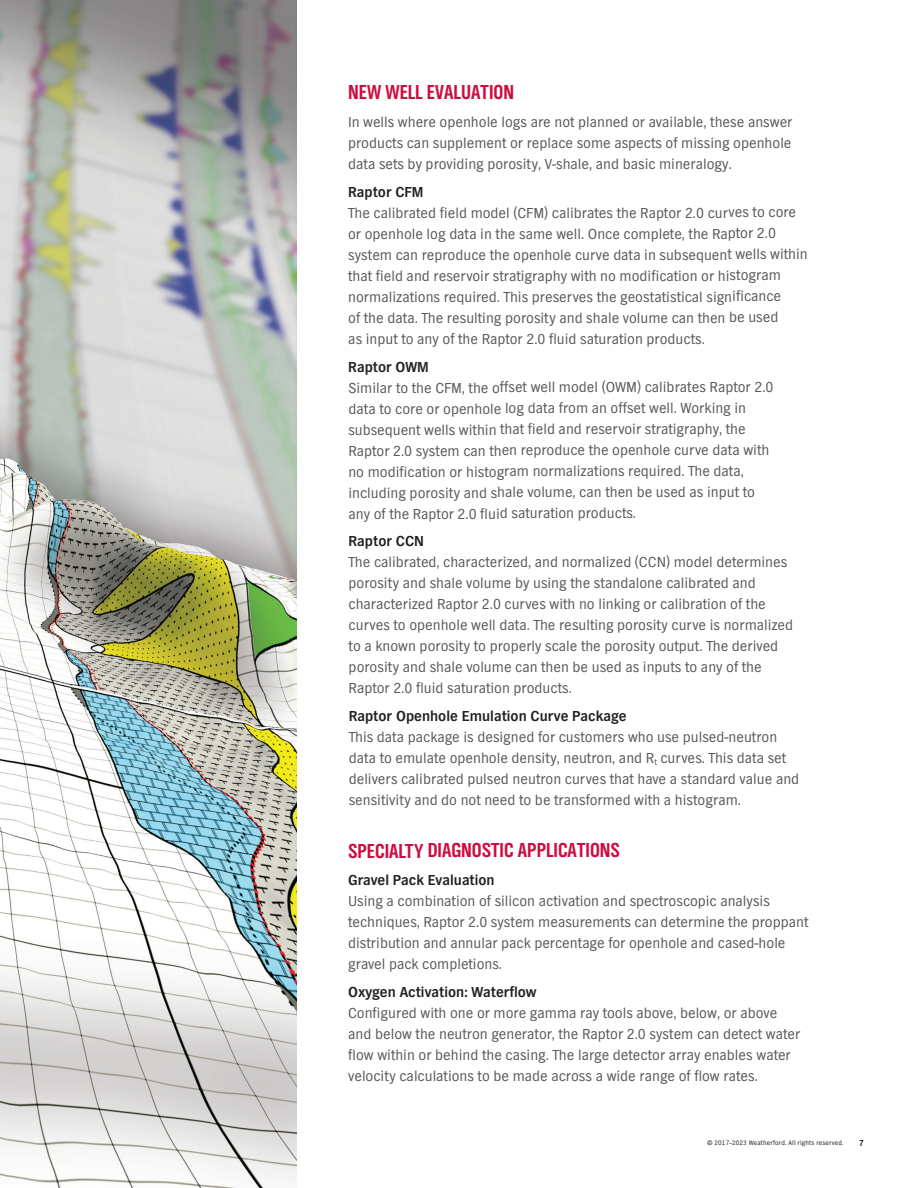
<style>
.page{position:relative;width:918px;height:1188px;background:#fff}
.page>*{position:absolute;margin:0;border:0;box-sizing:border-box;transform-origin:0 0}
.t1{font:21px "TV Nord EF Bold Con";color:#cd0d40}
.t2{font:15px/21px "TV Nord EF";color:#57585a}
.t3{font:700 15px "TV Nord EF";color:#231f20}
.t4{font:700 9px "TV Nord EF";color:#231f20}
.t5{font:6.75px "TV Nord EF";letter-spacing:.025em;color:#231f20}
</style>
<div class="page">
<img style="left:0;top:0;width:297px;height:1188px">
<h1 class="t1" style="left:348px;top:80px;width:168px">NEW WELL EVALUATION</h1>
<p class="t2" style="left:348px;top:112px;width:446px;text-align:justify">In wells where openhole logs are not planned or available, these answer products can supplement or replace some aspects of missing openhole data sets by providing porosity, V-shale, and basic mineralogy.</p>
<p class="t3" style="left:348px;top:183px;width:77px">Raptor CFM</p>
<p class="t2" style="left:348px;top:203px;width:461px">The calibrated field model (CFM) calibrates the Raptor 2.0 curves to core or openhole log data in the same well. Once complete, the Raptor 2.0 system can reproduce the openhole curve data in subsequent wells within that field and reservoir stratigraphy with no modification or histogram normalizations required. This preserves the geostatistical significance<br>of the data. The resulting porosity and shale volume can then be used<br>as input to any of the Raptor 2.0 fluid saturation products.</p>
<p class="t3" style="left:348px;top:358px;width:82px">Raptor OWM</p>
<p class="t2" style="left:348px;top:377px;width:427px">Similar to the CFM, the offset well model (OWM) calibrates Raptor 2.0 data to core or openhole log data from an offset well. Working in subsequent wells within that field and reservoir stratigraphy, the Raptor 2.0 system can then reproduce the openhole curve data with no modification or histogram normalizations required. The data, including porosity and shale volume, can then be used as input to any of the Raptor 2.0 fluid saturation products.</p>
<p class="t3" style="left:349px;top:533px;width:77px">Raptor CCN</p>
<p class="t2" style="left:349px;top:552px;width:446px">The calibrated, characterized, and normalized (CCN) model determines porosity and shale volume by using the standalone calibrated and characterized Raptor 2.0 curves with no linking or calibration of the curves to openhole well data. The resulting porosity curve is normalized to a known porosity to properly scale the porosity output. The derived porosity and shale volume can then be used as inputs to any of the Raptor 2.0 fluid saturation products.</p>
<p class="t3" style="left:349px;top:708px;width:279px">Raptor Openhole Emulation Curve Package</p>
<p class="t2" style="left:349px;top:727px;width:452px">This data package is designed for customers who use pulsed-neutron data to emulate openhole density, neutron, and R<sub>t</sub> curves. This data set delivers calibrated pulsed neutron curves that have a standard value and sensitivity and do not need to be transformed with a histogram.</p>
<h1 class="t1" style="left:348px;top:838px;width:274px">SPECIALTY DIAGNOSTIC APPLICATIONS</h1>
<p class="t3" style="left:348px;top:872px;width:148px">Gravel Pack Evaluation</p>
<p class="t2" style="left:348px;top:891px;width:462px">Using a combination of silicon activation and spectroscopic analysis techniques, Raptor 2.0 system measurements can determine the proppant distribution and annular pack percentage for openhole and cased-hole gravel pack completions.</p>
<p class="t3" style="left:348px;top:984px;width:190px">Oxygen Activation: Waterflow</p>
<p class="t2" style="left:348px;top:1003px;width:454px">Configured with one or more gamma ray tools above, below, or above and below the neutron generator, the Raptor 2.0 system can detect water flow within or behind the casing. The large detector array enables water velocity calculations to be made across a wide range of flow rates.</p>
<p class="t5" style="left:708px;top:1139px;width:138px">© 2017–2023 Weatherford. All rights reserved.</p>
<p class="t4" style="left:859px;top:1137px;width:6px">7</p>
</div>
